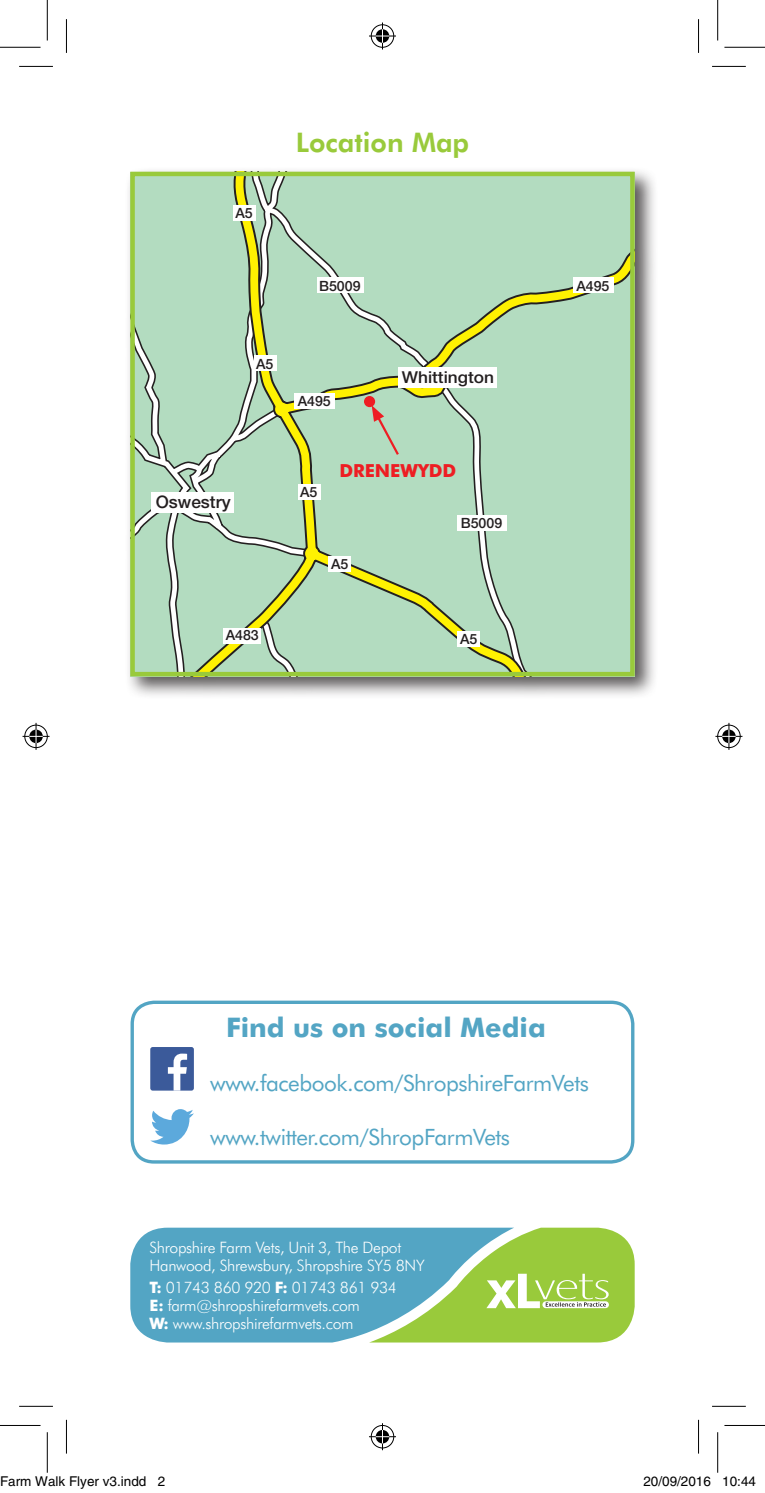
<style>
.page{position:relative;width:765px;height:1493px;background:#fff}
.page>*{position:absolute;margin:0;border:0;box-sizing:border-box;transform-origin:0 0}
.t1{font:700 27px "Futura BT";color:#53a5c4}
.t2{font:800 27px "Futura BT";color:#99ca3b}
.t3{font:22.5px "Futura BT";letter-spacing:-.02em;color:#53a5c4}
.t4{font:700 18px "Futura BT";color:#ee1d23}
.t5{font:500 17.32px "Helvetica Neue";color:#231f20}
.t6{font:500 16.43px "Helvetica Neue";color:#231f20;scale:1.05 1}
.t7{font:300 15.75px/18px "Futura BT";letter-spacing:-.02em;color:#fff}
.t8{font:500 14.17px "Helvetica Neue";color:#231f20}
.t9{font:13.5px "Helvetica";color:#000}
.s1{font-weight:700}
</style>
<div class="page">
<div style="left:125px;top:166px;width:533px;height:534px;background:#231f20;opacity:.75"></div>
<svg style="left:135px;top:177px;width:21px;height:494px;background:#b2d6bd"></svg>
<svg style="left:160px;top:177px;width:469px;height:494px;background:#b1d6b5"></svg>
<div style="left:223px;top:628px;width:38px;height:15px;background:#fff"></div>
<div style="left:457px;top:515px;width:49px;height:16px;background:#fff"></div>
<div style="left:398px;top:368px;width:98px;height:20px;background:#fff"></div>
<div style="left:152px;top:492px;width:82px;height:20px;background:#fff"></div>
<div style="left:316px;top:278px;width:47px;height:15px;background:#fff"></div>
<div style="left:233px;top:205px;width:22px;height:15px;background:#fff"></div>
<div style="left:294px;top:393px;width:40px;height:15px;background:#fff"></div>
<div style="left:364px;top:396px;width:11px;height:11px;background:#ee1d23;border-radius:50%"></div>
<div style="left:254px;top:355px;width:22px;height:16px;background:#fff"></div>
<div style="left:298px;top:484px;width:22px;height:16px;background:#fff"></div>
<div style="left:328px;top:556px;width:23px;height:16px;background:#fff"></div>
<div style="left:457px;top:631px;width:23px;height:15px;background:#fff"></div>
<div style="left:572px;top:278px;width:41px;height:15px;background:#fff"></div>
<div style="left:130px;top:172px;width:504px;height:504px;border:4px solid #99ca3b"></div>
<svg style="left:371px;top:405px;width:30px;height:52px;background:#b9c5ad"></svg>
<svg style="left:130px;top:1227px;width:504px;height:115px;background:#79b9a0"></svg>
<div style="left:150px;top:1047px;width:44px;height:43px;background:#3b5a9a;border-radius:2px"></div>
<svg style="left:168px;top:1053px;width:19px;height:37px"></svg>
<svg style="left:150px;top:1109px;width:44px;height:35px"></svg>
<div style="left:130px;top:1000px;width:504px;height:163px;border:3px solid #53a5c4;border-radius:22px"></div>
<hr style="left:19px;top:66px;width:34px;height:1px;background:#000">
<hr style="left:711px;top:66px;width:34px;height:1px;background:#000">
<hr style="left:19px;top:1405px;width:34px;height:1px;background:#000">
<hr style="left:711px;top:1405px;width:34px;height:1px;background:#000">
<hr style="left:66px;top:19px;width:1px;height:34px;background:#000">
<hr style="left:66px;top:1419px;width:1px;height:34px;background:#000">
<hr style="left:697px;top:19px;width:1px;height:34px;background:#000">
<hr style="left:697px;top:1419px;width:1px;height:34px;background:#000">
<hr style="left:0;top:47px;width:40px;height:1px;background:#000">
<hr style="left:724px;top:47px;width:40px;height:1px;background:#000">
<hr style="left:0;top:1425px;width:40px;height:1px;background:#000">
<hr style="left:724px;top:1425px;width:40px;height:1px;background:#000">
<hr style="left:47px;top:0;width:1px;height:40px;background:#000">
<hr style="left:47px;top:1432px;width:1px;height:40px;background:#000">
<hr style="left:717px;top:0;width:1px;height:40px;background:#000">
<hr style="left:717px;top:1432px;width:1px;height:40px;background:#000">
<svg style="left:369px;top:23px;width:27px;height:27px"></svg>
<svg style="left:369px;top:1423px;width:27px;height:27px"></svg>
<svg style="left:23px;top:723px;width:27px;height:27px"></svg>
<svg style="left:715px;top:723px;width:27px;height:27px"></svg>
<div style="left:663px;top:1477px;width:5px;height:8px;border:1px solid #fff;border-radius:50%"></div>
<div style="left:661px;top:1476px;width:8px;height:10px;border:1px solid #fff;border-radius:50%"></div>
<div style="left:689px;top:1477px;width:5px;height:8px;border:1px solid #fff;border-radius:50%"></div>
<div style="left:688px;top:1476px;width:7px;height:10px;border:1px solid #fff;border-radius:50%"></div>
<div style="left:730px;top:1477px;width:5px;height:8px;border:1px solid #fff;border-radius:50%"></div>
<div style="left:729px;top:1476px;width:7px;height:10px;border:1px solid #fff;border-radius:50%"></div>
<p class="t8" style="left:235px;top:201px;width:19px">A5</p>
<h1 class="t2" style="left:296px;top:126px;width:175px">Location Map</h1>
<p class="t8" style="left:319px;top:274px;width:43px">B5009</p>
<p class="t8" style="left:256px;top:352px;width:19px">A5</p>
<p class="t5" style="left:156px;top:487px;width:76px">Oswestry</p>
<p class="t8" style="left:226px;top:624px;width:34px">A483</p>
<p class="t8" style="left:298px;top:390px;width:34px">A495</p>
<p class="t6" style="left:401px;top:364px;width:89px">Whittington</p>
<p class="t8" style="left:300px;top:481px;width:19px">A5</p>
<p class="t4" style="left:339px;top:459px;width:118px">DRENEWYDD</p>
<p class="t8" style="left:460px;top:512px;width:43px">B5009</p>
<p class="t8" style="left:331px;top:553px;width:19px">A5</p>
<p class="t8" style="left:460px;top:627px;width:19px">A5</p>
<p class="t8" style="left:576px;top:274px;width:34px">A495</p>
<h1 class="t1" style="left:226px;top:1010px;width:321px">Find us on social Media</h1>
<h2 class="t3" style="left:210px;top:1069px;width:380px">www.facebook.com/ShropshireFarmVets</h2>
<h2 class="t3" style="left:210px;top:1122px;width:301px">www.twitter.com/ShropFarmVets</h2>
<p class="t7" style="left:149px;top:1238px;width:276px">Shropshire Farm Vets, Unit 3, The Depot<br>Hanwood, Shrewsbury, Shropshire SY5 8NY</p>
<p class="t7" style="left:149px;top:1278px;width:249px"><span class="s1">T:</span> 01743 860 920 <span class="s1">F:</span> 01743 861 934<br><span class="s1">E:</span> farm@shropshirefarmvets.com<br><span class="s1">W:</span> www.shropshirefarmvets.com</p>
<p class="t9" style="left:0;top:1473px;width:167px">Farm Walk Flyer v3.indd 2</p>
<p class="t9" style="left:643px;top:1473px;width:114px">20/09/2016 10:44</p>
</div>
